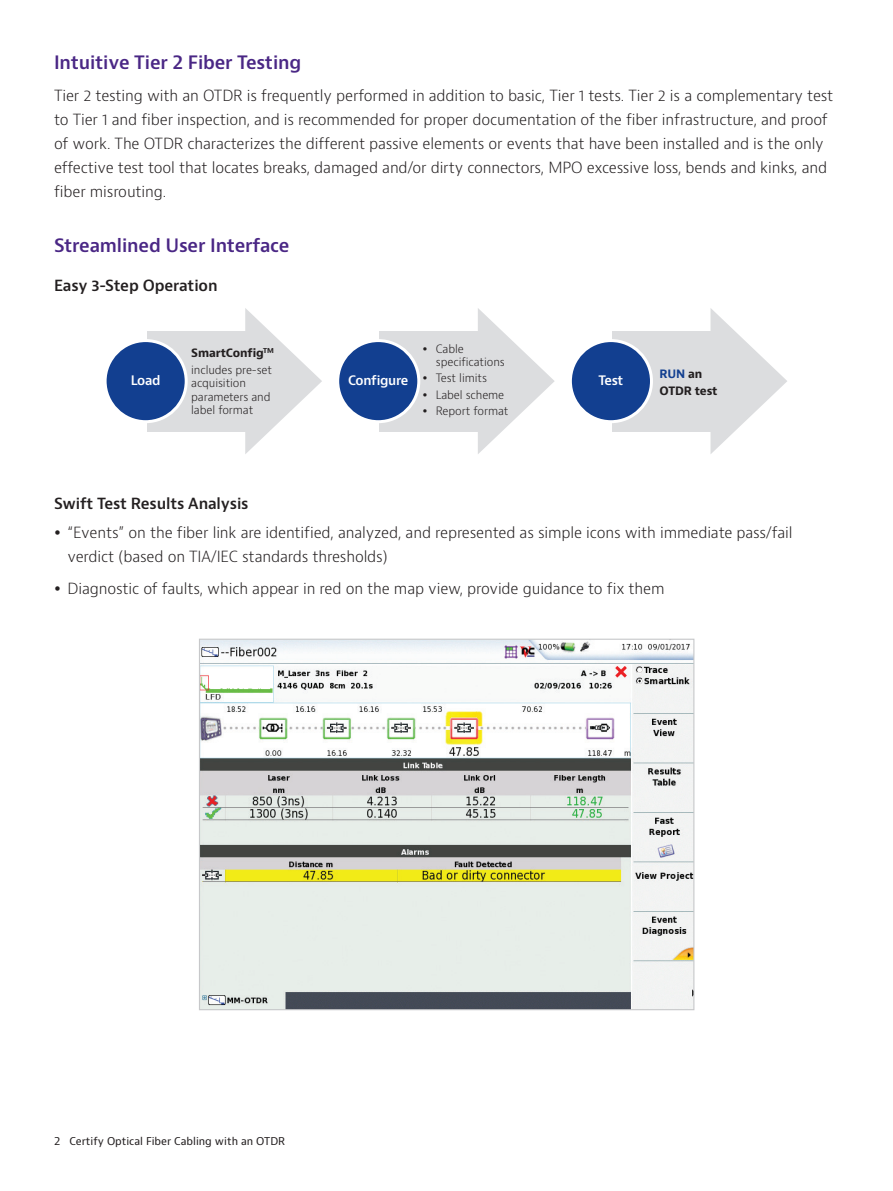
<style>
.page{position:relative;width:893px;height:1191px;background:#fff}
.page>*{position:absolute;margin:0;border:0;box-sizing:border-box;transform-origin:0 0}
.t1{font:600 18px "Bernino Sans";letter-spacing:-.01em;color:#4a2785}
.t2{font:300 15px/24px "Bernino Sans";letter-spacing:-.01em;color:#231f20}
.t3{font:600 15px "Bernino Sans";letter-spacing:-.01em;color:#231f20}
.t4{font:600 12.75px "Bernino Sans";letter-spacing:-.025em;color:#fff}
.t5{font:300 11.25px/13.5px "Bernino Sans";letter-spacing:-.01em;color:#231f20}
.t6{font:700 11.25px/16.8px "Bernino Sans";letter-spacing:-.015em;color:#231f20}
.t7{font:10.5px "Bernino Sans";color:#231f20}
.s1{color:#123f90}
.s2{font-weight:700}
</style>
<div class="page">
<div style="left:147px;top:331px;width:115px;height:100px;background:#dcdddf"></div>
<svg style="left:245px;top:308px;width:77px;height:146px"></svg>
<div style="left:380px;top:331px;width:115px;height:100px;background:#dcdddf"></div>
<svg style="left:478px;top:308px;width:77px;height:146px"></svg>
<div style="left:612px;top:331px;width:115px;height:100px;background:#dcdddf"></div>
<svg style="left:710px;top:308px;width:77px;height:146px"></svg>
<div style="left:105px;top:340px;width:81px;height:82px;background:#123f90;border-radius:50%"></div>
<div style="left:104px;top:339px;width:84px;height:84px;border:3px solid #fff;border-radius:50%"></div>
<div style="left:338px;top:340px;width:81px;height:82px;background:#123f90;border-radius:50%"></div>
<div style="left:336px;top:339px;width:84px;height:84px;border:3px solid #fff;border-radius:50%"></div>
<div style="left:570px;top:340px;width:81px;height:82px;background:#123f90;border-radius:50%"></div>
<div style="left:569px;top:339px;width:84px;height:84px;border:3px solid #fff;border-radius:50%"></div>
<img style="left:201px;top:640px;width:491px;height:368px">
<p class="t1" style="left:54px;top:50px;width:249px">Intuitive Tier 2 Fiber Testing</p>
<p class="t2" style="left:54px;top:84px;width:781px">Tier 2 testing with an OTDR is frequently performed in addition to basic, Tier 1 tests. Tier 2 is a complementary test to Tier 1 and fiber inspection, and is recommended for proper documentation of the fiber infrastructure, and proof of work. The OTDR characterizes the different passive elements or events that have been installed and is the only effective test tool that locates breaks, damaged and/or dirty connectors, MPO excessive loss, bends and kinks, and fiber misrouting.</p>
<p class="t1" style="left:54px;top:234px;width:237px">Streamlined User Interface</p>
<p class="t3" style="left:54px;top:276px;width:165px">Easy 3-Step Operation</p>
<p class="t5" style="left:436px;top:342px;width:70px">Cable specifications</p>
<p class="t5" style="left:436px;top:370px;width:74px;line-height:16.2px">Test limits<br>Label scheme<br>Report format</p>
<p class="t6" style="left:659px;top:366px;width:60px"><span class="s1">RUN</span> an<br>OTDR test</p>
<p class="t5" style="left:191px;top:345px;width:84px;line-height:16.8px"><span class="s2">SmartConfig</span><sup>TM </sup>includes pre-set</p>
<p class="t5" style="left:191px;top:377px;width:81px">acquisition parameters and label format</p>
<p class="t4" style="left:131px;top:372px;width:31px">Load</p>
<p class="t4" style="left:348px;top:372px;width:62px">Configure</p>
<p class="t4" style="left:598px;top:372px;width:26px">Test</p>
<p class="t3" style="left:54px;top:494px;width:196px">Swift Test Results Analysis</p>
<p class="t2" style="left:68px;top:520px;width:727px">“Events” on the fiber link are identified, analyzed, and represented as simple icons with immediate pass/fail verdict (based on TIA/IEC standards thresholds)</p>
<p class="t2" style="left:68px;top:577px;width:599px">Diagnostic of faults, which appear in red on the map view, provide guidance to fix them</p>
<p class="t7" style="left:54px;top:1134px;width:233px">2 Certify Optical Fiber Cabling with an OTDR</p>
</div>
